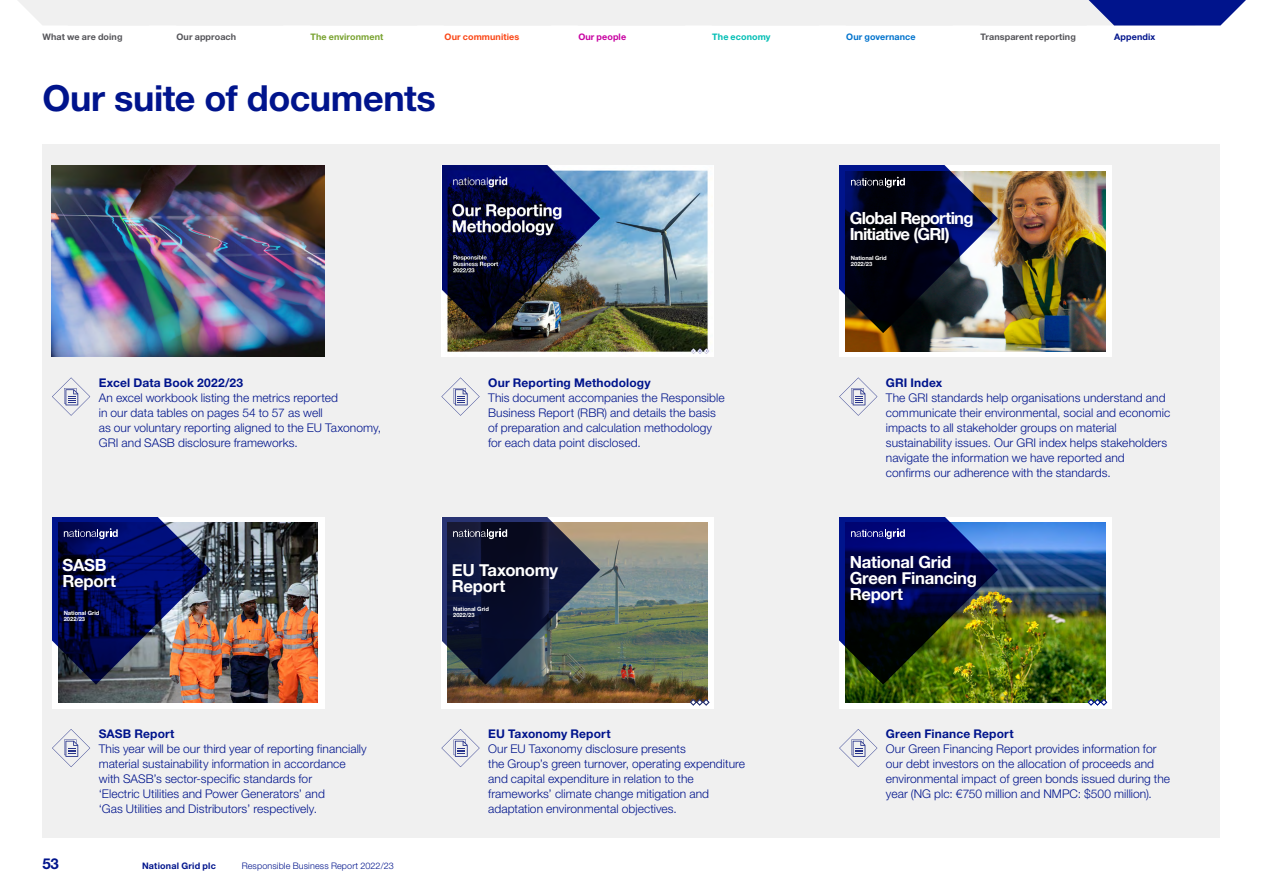
<style>
.page{position:relative;width:1263px;height:893px;background:#fff}
.page>*{position:absolute;margin:0;border:0;box-sizing:border-box;transform-origin:0 0}
.t1{font:700 36px "Helvetica Neue LT Std";letter-spacing:-.01em;color:#00148c}
.t2{font:700 16.65px/16px "Helvetica Neue";letter-spacing:-.02em;color:#fff}
.t3{font:700 16.65px/16px "Helvetica Neue";letter-spacing:-.045em;color:#fff}
.t4{font:700 15px "Helvetica Neue LT Std";color:#00148c}
.t5{font:300 12px/15px "Helvetica Neue LT Std";letter-spacing:.005em;color:#00148c}
.t6{font:700 12px "Helvetica Neue LT Std";letter-spacing:.01em;color:#00148c}
.t7{font:700 9px "Helvetica Neue LT Std";letter-spacing:.01em;color:#55555a}
.t8{font:300 9px "Helvetica Neue LT Std";letter-spacing:.015em;color:#00148c}
.t9{font:700 9px "Helvetica Neue LT Std";letter-spacing:.02em;color:#00148c}
.t10{font:700 9px "Helvetica Neue LT Std";letter-spacing:.01em;color:#78a22f}
.t11{font:700 9px "Helvetica Neue LT Std";letter-spacing:.01em;color:#fa4616}
.t12{font:700 9px "Helvetica Neue LT Std";letter-spacing:.01em;color:#0073cd}
.t13{font:700 9px "Helvetica Neue LT Std";letter-spacing:.01em;color:#00beb4}
.t14{font:700 9px "Helvetica Neue LT Std";letter-spacing:.015em;color:#c800a1}
.t15{font:700 5.85px/6.4px "Helvetica Neue";letter-spacing:-.005em;color:#fff}
</style>
<div class="page">
<div style="left:43px;top:145px;width:1177px;height:693px;background:#f0f0f0"></div>
<div style="left:52px;top:517px;width:272px;height:191px;background:#fff"></div>
<img style="left:58px;top:522px;width:260px;height:181px">
<svg style="left:53px;top:517px;width:158px;height:167px;background:#353566"></svg>
<img style="left:442px;top:166px;width:271px;height:191px">
<div style="left:441px;top:517px;width:272px;height:191px;background:#fff"></div>
<img style="left:448px;top:522px;width:259px;height:181px">
<svg style="left:442px;top:517px;width:158px;height:167px;background:#2f3648"></svg>
<svg style="left:690px;top:699px;width:19px;height:6px"></svg>
<svg style="left:839px;top:166px;width:272px;height:191px;fill:#fff"></svg>
<img style="left:845px;top:171px;width:260px;height:180px">
<svg style="left:840px;top:166px;width:158px;height:167px;background:#2d3043"></svg>
<div style="left:839px;top:517px;width:272px;height:191px;background:#fff"></div>
<img style="left:845px;top:522px;width:260px;height:181px">
<img style="left:840px;top:517px;width:158px;height:167px">
<svg style="left:1088px;top:699px;width:19px;height:6px"></svg>
<img style="left:52px;top:166px;width:272px;height:191px">
<svg style="left:52px;top:377px;width:38px;height:39px"></svg>
<svg style="left:52px;top:729px;width:38px;height:38px"></svg>
<svg style="left:441px;top:377px;width:39px;height:39px"></svg>
<svg style="left:441px;top:729px;width:39px;height:38px"></svg>
<svg style="left:839px;top:377px;width:38px;height:39px"></svg>
<svg style="left:839px;top:729px;width:38px;height:38px"></svg>
<svg style="left:18px;top:0;width:1228px;height:26px"></svg>
<p class="t7" style="left:43px;top:32px;width:82px">What we are doing</p>
<p class="t7" style="left:176px;top:32px;width:61px">Our approach</p>
<p class="t10" style="left:310px;top:32px;width:74px">The environment</p>
<p class="t11" style="left:445px;top:32px;width:76px">Our communities</p>
<p class="t14" style="left:578px;top:32px;width:49px">Our people</p>
<p class="t13" style="left:712px;top:32px;width:60px">The economy</p>
<p class="t12" style="left:846px;top:32px;width:71px">Our governance</p>
<p class="t7" style="left:980px;top:32px;width:97px">Transparent reporting</p>
<p class="t9" style="left:1114px;top:32px;width:43px">Appendix</p>
<h1 class="t1" style="left:43px;top:76px;width:395px">Our suite of documents</h1>
<p class="t6" style="left:99px;top:375px;width:146px">Excel Data Book 2022/23</p>
<p class="t5" style="left:99px;top:390px;width:284px">An excel workbook listing the metrics reported<br>in our data tables on pages 54 to 57 as well<br>as our voluntary reporting aligned to the EU Taxonomy, GRI and SASB disclosure frameworks.</p>
<h2 class="t2" style="left:63px;top:558px;width:55px">SASB<br>Report</h2>
<p class="t15" style="left:64px;top:609px;width:37px">National Grid<br>2022/23</p>
<p class="t6" style="left:99px;top:726px;width:77px">SASB Report</p>
<p class="t5" style="left:99px;top:741px;width:270px">This year will be our third year of reporting financially material sustainability information in accordance with SASB’s sector-specific standards for<br>‘Electric Utilities and Power Generators’ and<br>‘Gas Utilities and Distributors’ respectively.</p>
<p class="t4" style="left:43px;top:854px;width:18px">53</p>
<p class="t9" style="left:142px;top:860px;width:75px">National Grid plc</p>
<p class="t8" style="left:242px;top:860px;width:154px">Responsible Business Report 2022/23</p>
<p class="t6" style="left:488px;top:375px;width:164px">Our Reporting Methodology</p>
<p class="t5" style="left:488px;top:390px;width:238px">This document accompanies the Responsible Business Report (RBR) and details the basis of preparation and calculation methodology for each data point disclosed.</p>
<h2 class="t2" style="left:452px;top:562px;width:108px">EU Taxonomy<br>Report</h2>
<p class="t15" style="left:453px;top:606px;width:37px">National Grid<br>2022/23</p>
<p class="t6" style="left:488px;top:726px;width:124px">EU Taxonomy Report</p>
<p class="t5" style="left:488px;top:741px;width:258px">Our EU Taxonomy disclosure presents<br>the Group’s green turnover, operating expenditure and capital expenditure in relation to the frameworks’ climate change mitigation and adaptation environmental objectives.</p>
<h2 class="t3" style="left:850px;top:211px;width:125px">Global Reporting<br>Initiative (GRI)</h2>
<p class="t15" style="left:851px;top:254px;width:37px">National Grid<br>2022/23</p>
<p class="t6" style="left:886px;top:375px;width:58px">GRI Index</p>
<p class="t5" style="left:886px;top:390px;width:286px">The GRI standards help organisations understand and communicate their environmental, social and economic impacts to all stakeholder groups on material sustainability issues. Our GRI index helps stakeholders navigate the information we have reported and confirms our adherence with the standards.</p>
<h2 class="t2" style="left:850px;top:554px;width:129px">National Grid<br>Green Financing<br>Report</h2>
<p class="t6" style="left:886px;top:726px;width:129px">Green Finance Report</p>
<p class="t5" style="left:886px;top:741px;width:286px">Our Green Financing Report provides information for our debt investors on the allocation of proceeds and environmental impact of green bonds issued during the year (NG plc: €750 million and NMPC: $500 million).</p>
</div>
